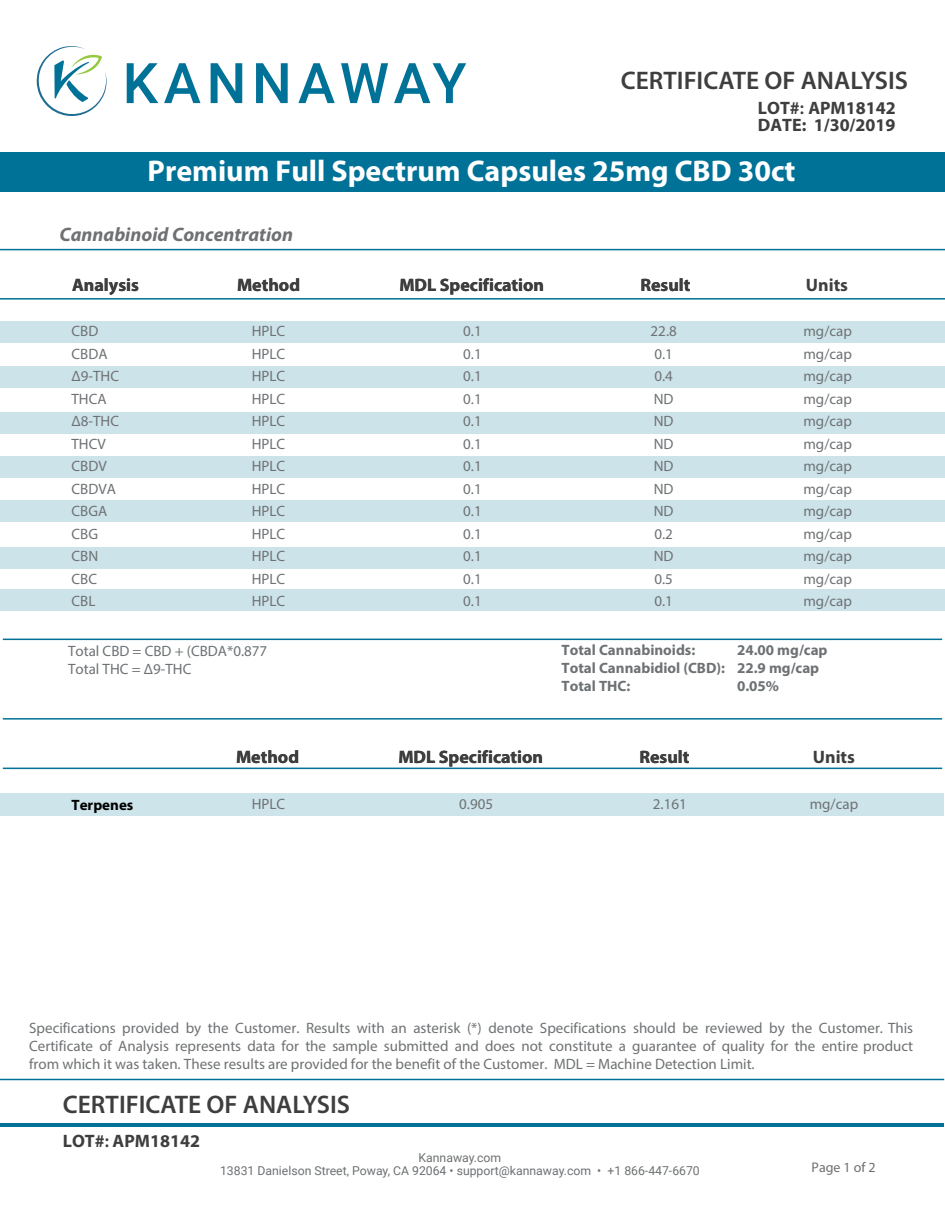
<style>
.page{position:relative;width:945px;height:1215px;background:#fff}
.page>*{position:absolute;margin:0;border:0;box-sizing:border-box;transform-origin:0 0}
.t1{font:700 30px "Myriad Pro";color:#fff}
.t2{font:600 25.5px "Myriad Pro";color:#3e3e3f}
.t3{font:italic 700 19.5px "Myriad Pro";color:#6e7173}
.t4{font:700 18px/16.5px "Myriad Pro";color:#3e3e3f}
.t5{font:15px/18.3px "Myriad Pro";color:#6e7173;text-align:justify}
.t6{font:15px/22.5px "Myriad Pro";color:#6e7274}
.t7{font:700 15px/18px "Myriad Pro";color:#6e7274}
.t8{font:700 15px "Myriad Pro";color:#000}
.t9{font:13.95px "Myriad Pro";color:#6d7072}
.t10{font:12.3px/13.5px "Roboto";color:#6d7072;text-align:center}
.s1{font-weight:600}
</style>
<div class="page">
<div style="left:0;top:152px;width:945px;height:40px;background:#007297"></div>
<hr style="left:0;top:1123px;width:943px;height:4px;background:#007297">
<div style="left:0;top:321px;width:945px;height:22px;background:#cde3ea"></div>
<div style="left:0;top:366px;width:945px;height:22px;background:#cde3ea"></div>
<div style="left:0;top:412px;width:945px;height:22px;background:#cde3ea"></div>
<div style="left:0;top:456px;width:945px;height:22px;background:#cde3ea"></div>
<div style="left:0;top:500px;width:945px;height:22px;background:#cde3ea"></div>
<div style="left:0;top:547px;width:945px;height:22px;background:#cde3ea"></div>
<div style="left:0;top:589px;width:945px;height:22px;background:#cde3ea"></div>
<hr style="left:0;top:249px;width:945px;height:1px;background:#007297">
<hr style="left:0;top:298px;width:945px;height:2px;background:#007297">
<hr style="left:0;top:1079px;width:944px;height:1px;background:#007297">
<svg style="left:36px;top:46px;width:71px;height:70px"></svg>
<svg style="left:127px;top:63px;width:31px;height:40px"></svg>
<svg style="left:164px;top:63px;width:37px;height:40px"></svg>
<svg style="left:211px;top:63px;width:31px;height:40px"></svg>
<svg style="left:256px;top:63px;width:32px;height:40px"></svg>
<svg style="left:298px;top:63px;width:37px;height:40px"></svg>
<svg style="left:341px;top:63px;width:47px;height:40px"></svg>
<svg style="left:394px;top:63px;width:72px;height:40px"></svg>
<hr style="left:3px;top:639px;width:939px;height:1px;background:#007297">
<hr style="left:3px;top:718px;width:939px;height:2px;background:#007297">
<hr style="left:3px;top:768px;width:939px;height:1px;background:#007297">
<h2 class="t2" style="left:621px;top:65px;width:289px">CERTIFICATE OF ANALYSIS</h2>
<p class="t4" style="left:758px;top:99px;width:139px">LOT#<span class="s1">:</span> APM18142<br>DATE: 1/30/2019</p>
<h1 class="t1" style="left:148px;top:151px;width:649px">Premium Full Spectrum Capsules 25mg CBD 30ct</h1>
<h3 class="t3" style="left:59px;top:222px;width:235px">Cannabinoid Concentration</h3>
<p class="t4" style="left:72px;top:277px;width:68px">Analysis</p>
<p class="t4" style="left:237px;top:277px;width:64px">Method</p>
<p class="t4" style="left:399px;top:277px;width:146px">MDL Specification</p>
<p class="t4" style="left:640px;top:277px;width:52px">Result</p>
<p class="t4" style="left:806px;top:277px;width:44px">Units</p>
<p class="t4" style="left:72px;top:277px;width:68px">Analysis</p>
<p class="t6" style="left:72px;top:320px;width:49px">CBD<br>CBDA<br>Δ9-THC<br>THCA<br>Δ8-THC<br>THCV<br>CBDV<br>CBDVA<br>CBGA<br>CBG<br>CBN<br>CBC<br>CBL</p>
<p class="t6" style="left:252px;top:320px;width:35px;text-align:justify">HPLC HPLC HPLC HPLC HPLC HPLC HPLC HPLC HPLC HPLC HPLC HPLC HPLC</p>
<p class="t6" style="left:463px;top:320px;width:20px;text-align:justify">0.1<br>0.1<br>0.1<br>0.1<br>0.1<br>0.1<br>0.1<br>0.1<br>0.1<br>0.1<br>0.1<br>0.1<br>0.1</p>
<p class="t6" style="left:651px;top:320px;width:28px">22.8<br>0.1<br>0.4<br>ND<br>ND<br>ND<br>ND<br>ND<br>ND<br>0.2<br>ND<br>0.5<br>0.1</p>
<p class="t6" style="left:803px;top:320px;width:50px;text-align:justify">mg/cap mg/cap mg/cap mg/cap mg/cap mg/cap mg/cap mg/cap mg/cap mg/cap mg/cap mg/cap mg/cap</p>
<p class="t6" style="left:68px;top:642px;width:201px;line-height:17.4px">Total CBD = CBD + (CBDA*0.877<br>Total THC = Δ9-THC</p>
<p class="t7" style="left:562px;top:640px;width:165px">Total Cannabinoids:<br>Total Cannabidiol (CBD):<br>Total THC:</p>
<p class="t7" style="left:737px;top:640px;width:92px">24.00 mg/cap<br>22.9 mg/cap<br>0.05%</p>
<p class="t4" style="left:236px;top:748px;width:64px">Method</p>
<p class="t4" style="left:398px;top:748px;width:146px">MDL Specification</p>
<p class="t4" style="left:639px;top:748px;width:52px">Result</p>
<p class="t4" style="left:813px;top:748px;width:44px">Units</p>
<p class="t8" style="left:72px;top:795px;width:63px">Terpenes</p>
<p class="t6" style="left:252px;top:792px;width:35px">HPLC</p>
<p class="t6" style="left:459px;top:792px;width:35px">0.905</p>
<p class="t6" style="left:653px;top:792px;width:35px">2.161</p>
<p class="t6" style="left:810px;top:792px;width:50px">mg/cap</p>
<p class="t5" style="left:29px;top:1018px;width:886px">Specifications provided by the Customer. Results with an asterisk (*) denote Specifications should be reviewed by the Customer. This Certificate of Analysis represents data for the sample submitted and does not constitute a guarantee of quality for the entire product from which it was taken. These results are provided for the benefit of the Customer. MDL = Machine Detection Limit.</p>
<h2 class="t2" style="left:63px;top:1088px;width:289px">CERTIFICATE OF ANALYSIS</h2>
<p class="t4" style="left:63px;top:1133px;width:139px">LOT#<span class="s1">:</span> APM18142</p>
<p class="t10" style="left:220px;top:1150px;width:481px">Kannaway.com<br>13831 Danielson Street, Poway, CA 92064 • support@kannaway.com • +1 866-447-6670</p>
<p class="t9" style="left:812px;top:1159px;width:66px">Page 1 of 2</p>
</div>
